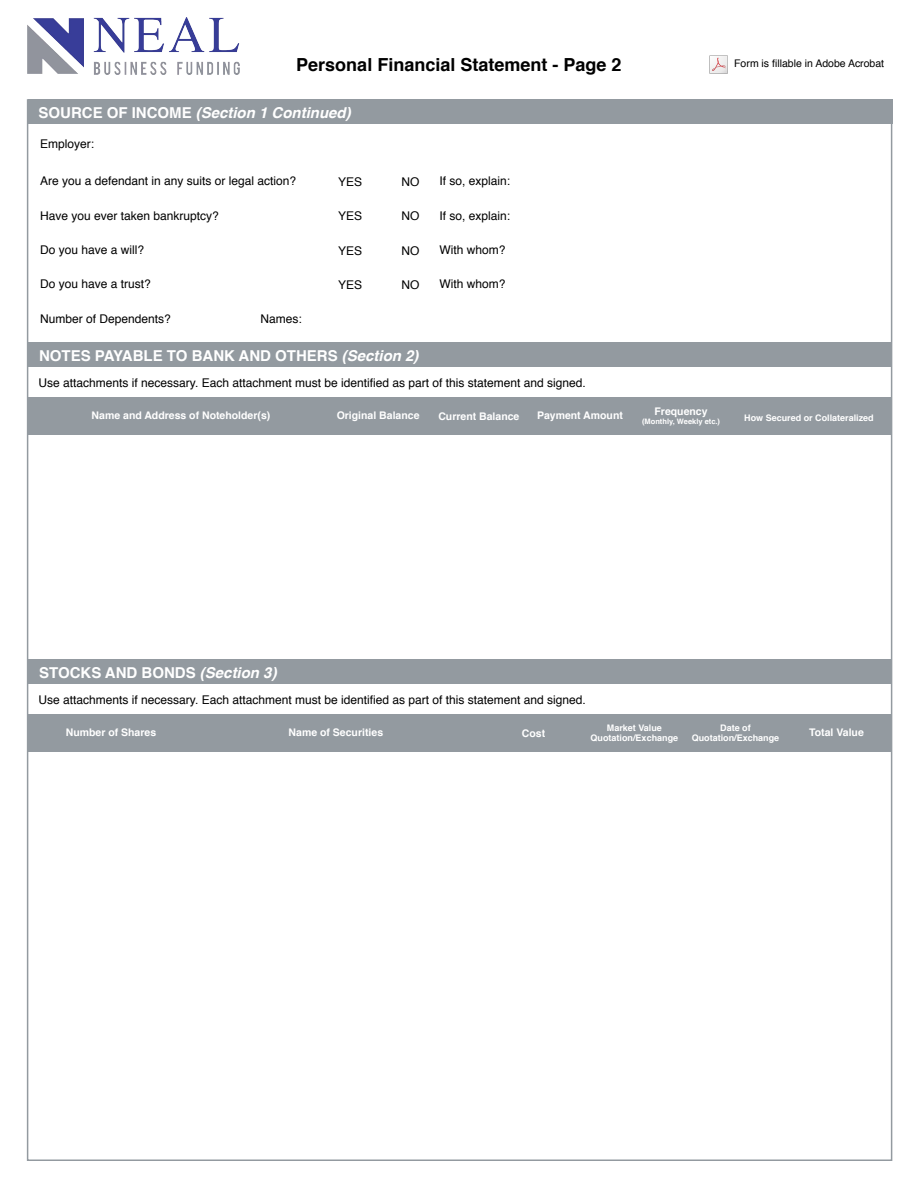
<style>
.page{position:relative;width:918px;height:1188px;background:#fff}
.page>*{position:absolute;margin:0;border:0;box-sizing:border-box;transform-origin:0 0}
.t1{font:700 18px "Helvetica";color:#000}
.t2{font:700 15px "Helvetica";color:#fff}
.t3{font:italic 700 15px "Helvetica";color:#fff}
.t4{font:12px "Helvetica";color:#000}
.t5{font:700 10.5px "Helvetica";color:#fff}
.t6{font:10.5px "Helvetica";color:#000}
.t7{font:700 9px/10.8px "Helvetica";color:#fff;text-align:center}
.t8{font:700 7.5px "Helvetica";color:#fff}
.s1{font-style:normal}
.s2{font-style:italic}
</style>
<div class="page">
<div style="left:28px;top:99px;width:864px;height:25px;background:#939aa0"></div>
<img style="left:710px;top:55px;width:18px;height:18px">
<div style="left:28px;top:342px;width:863px;height:25px;background:#939aa0"></div>
<div style="left:28px;top:659px;width:863px;height:25px;background:#939aa0"></div>
<div style="left:27px;top:397px;width:864px;height:38px;background:#939aa0"></div>
<div style="left:27px;top:714px;width:864px;height:37px;background:#939aa0"></div>
<img style="left:27px;top:18px;width:212px;height:57px">
<h1 class="t1" style="left:296px;top:50px;width:327px">Personal Financial Statement - Page 2</h1>
<p class="t3" style="left:39px;top:100px;width:314px"><span class="s1">SOURCE OF INCOME</span> (Section 1 Continued)</p>
<p class="t4" style="left:40px;top:135px;width:55px">Employer:</p>
<p class="t4" style="left:40px;top:172px;width:258px">Are you a defendant in any suits or legal action?</p>
<p class="t4" style="left:40px;top:206px;width:180px">Have you ever taken bankruptcy?</p>
<p class="t4" style="left:40px;top:241px;width:106px">Do you have a will?</p>
<p class="t4" style="left:40px;top:275px;width:112px">Do you have a trust?</p>
<p class="t4" style="left:40px;top:309px;width:132px">Number of Dependents?</p>
<p class="t4" style="left:261px;top:309px;width:43px">Names:</p>
<p class="t4" style="left:338px;top:172px;width:26px">YES</p>
<p class="t4" style="left:338px;top:207px;width:26px">YES</p>
<p class="t4" style="left:338px;top:241px;width:26px">YES</p>
<p class="t4" style="left:338px;top:276px;width:26px">YES</p>
<p class="t4" style="left:401px;top:172px;width:19px">NO</p>
<p class="t4" style="left:401px;top:207px;width:19px">NO</p>
<p class="t4" style="left:401px;top:241px;width:19px">NO</p>
<p class="t4" style="left:401px;top:276px;width:19px">NO</p>
<p class="t2" style="left:39px;top:343px;width:381px">NOTES PAYABLE TO BANK AND OTHERS <span class="s2">(Section 2)</span></p>
<p class="t4" style="left:439px;top:172px;width:72px">If so, explain:</p>
<p class="t4" style="left:439px;top:206px;width:72px">If so, explain:</p>
<p class="t4" style="left:439px;top:241px;width:68px">With whom?</p>
<p class="t4" style="left:439px;top:275px;width:68px">With whom?</p>
<p class="t4" style="left:39px;top:373px;width:549px">Use attachments if necessary. Each attachment must be identified as part of this statement and signed.</p>
<p class="t5" style="left:92px;top:407px;width:180px">Name and Address of Noteholder(s)</p>
<p class="t5" style="left:337px;top:407px;width:84px">Original Balance</p>
<p class="t5" style="left:438px;top:408px;width:83px">Current Balance</p>
<p class="t5" style="left:537px;top:407px;width:87px">Payment Amount</p>
<p class="t6" style="left:734px;top:55px;width:152px">Form is fillable in Adobe Acrobat</p>
<p class="t5" style="left:655px;top:403px;width:55px">Frequency</p>
<p class="t8" style="left:642px;top:415px;width:80px">(Monthly, Weekly etc.)</p>
<p class="t7" style="left:744px;top:413px;width:131px">How Secured or Collateralized</p>
<p class="t2" style="left:39px;top:660px;width:239px">STOCKS AND BONDS <span class="s2">(Section 3)</span></p>
<p class="t4" style="left:39px;top:690px;width:549px">Use attachments if necessary. Each attachment must be identified as part of this statement and signed.</p>
<p class="t5" style="left:66px;top:724px;width:92px">Number of Shares</p>
<p class="t5" style="left:289px;top:724px;width:96px">Name of Securities</p>
<p class="t5" style="left:522px;top:725px;width:25px">Cost</p>
<p class="t7" style="left:591px;top:722px;width:89px">Market Value<br>Quotation/Exchange</p>
<p class="t7" style="left:692px;top:722px;width:89px">Date of<br>Quotation/Exchange</p>
<p class="t5" style="left:809px;top:724px;width:56px">Total Value</p>
</div>
